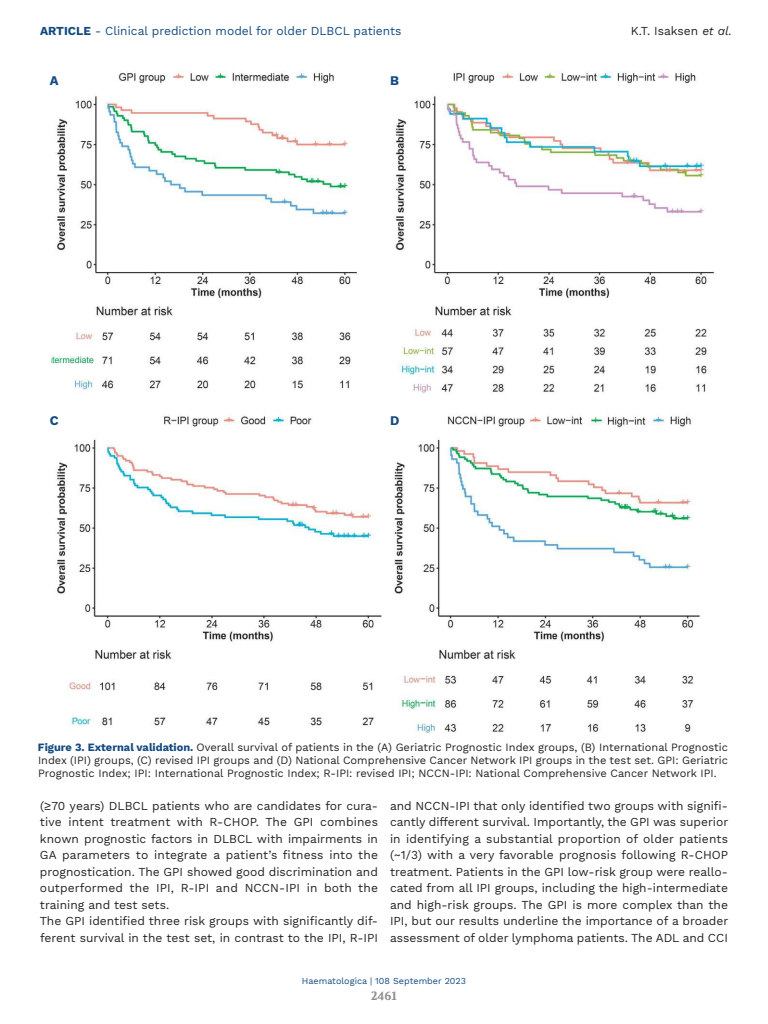
<style>
.page{position:relative;width:768px;height:1024px;background:#fff}
.page>*{position:absolute;margin:0;border:0;box-sizing:border-box;transform-origin:0 0}
.t1{font:700 13px "Work Sans";color:#134a80}
.t2{font:12px/16.5px "Work Sans";color:#222221}
.t3{font:12px "Work Sans";color:#134a80}
.t4{font:700 12px "Volkhov";color:#919190}
.t5{font:11px/13px "Work Sans";color:#222221;text-align:justify}
.t6{font:9px "Work Sans";color:#134a80}
.s1{font-weight:700}
.s2{font-style:italic}
.s3{font-weight:700;color:#134a80}
</style>
<div class="page">
<img style="left:51px;top:70px;width:664px;height:663px">
<p class="t3" style="left:40px;top:24px;width:363px"><span class="s1">ARTICLE</span> - Clinical prediction model for older DLBCL patients</p>
<p class="t2" style="left:631px;top:23px;width:103px">K.T. Isaksen <span class="s2">et al.</span></p>
<p class="t1" style="left:50px;top:73px;width:10px">A</p>
<p class="t1" style="left:390px;top:73px;width:10px">B</p>
<p class="t1" style="left:50px;top:413px;width:10px">C</p>
<p class="t1" style="left:390px;top:413px;width:11px">D</p>
<p class="t5" style="left:38px;top:741px;width:692px"><span class="s3">Figure 3. External validation.</span> Overall survival of patients in the (A) Geriatric Prognostic Index groups, (B) International Prognostic Index (IPI) groups, (C) revised IPI groups and (D) National Comprehensive Cancer Network IPI groups in the test set. GPI: Geriatric Prognostic Index; IPI: International Prognostic Index; R-IPI: revised IPI; NCCN-IPI: National Comprehensive Cancer Network IPI.</p>
<p class="t2" style="left:40px;top:797px;width:340px">(≥70 years) DLBCL patients who are candidates for cura&shy;tive intent treatment with R-CHOP. The GPI combines known prognostic factors in DLBCL with impairments in GA parameters to integrate a patient’s fitness into the prognostication. The GPI showed good discrimination and outperformed the IPI, R-IPI and NCCN-IPI in both the training and test sets.<br>The GPI identified three risk groups with significantly dif&shy;ferent survival in the test set, in contrast to the IPI, R-IPI</p>
<p class="t2" style="left:390px;top:797px;width:340px;text-align:justify">and NCCN-IPI that only identified two groups with signifi&shy;cantly different survival. Importantly, the GPI was superior in identifying a substantial proportion of older patients (~1/3) with a very favorable prognosis following R-CHOP treatment. Patients in the GPI low-risk group were reallo&shy;cated from all IPI groups, including the high-intermediate and high-risk groups. The GPI is more complex than the IPI, but our results underline the importance of a broader assessment of older lymphoma patients. The ADL and CCI</p>
<p class="t6" style="left:302px;top:976px;width:166px">Haematologica | 108 September 2023</p>
<p class="t4" style="left:371px;top:988px;width:27px">2461</p>
</div>
